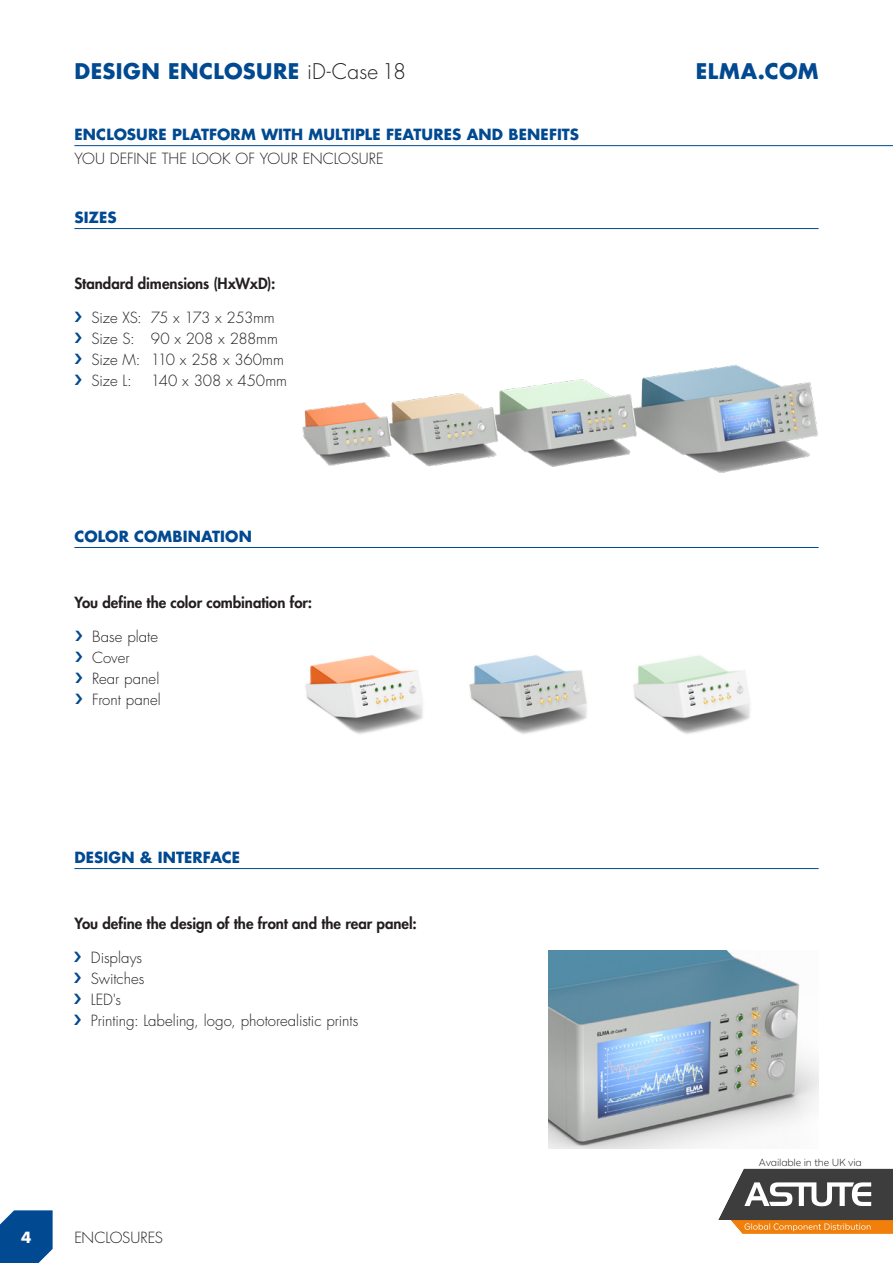
<style>
.page{position:relative;width:893px;height:1263px;background:#fff}
.page>*{position:absolute;margin:0;border:0;box-sizing:border-box;transform-origin:0 0}
.t1{font:700 21px "Futura Std";letter-spacing:.025em;color:#014990}
.t2{font:300 15px/21px "Futura Std";letter-spacing:-.005em;color:#231f20}
.t3{font:800 15px "Futura Std";color:#231f20}
.t4{font:700 15px "Futura Std";letter-spacing:.005em;color:#014990}
.t5{font:700 15px "Futura Std";color:#fff}
.t6{font:300 12px "Texta Alt";letter-spacing:-.015em;color:#221e1f}
.s1{font-weight:300;color:#231f20}
</style>
<div class="page">
<img style="left:302px;top:364px;width:516px;height:109px">
<svg style="left:0;top:1210px;width:53px;height:53px;background:#165899"></svg>
<hr style="left:74px;top:145px;width:819px;height:1px;background:#014990">
<img style="left:549px;top:950px;width:270px;height:198px">
<img style="left:469px;top:655px;width:118px;height:79px">
<hr style="left:74px;top:228px;width:745px;height:1px;background:#014990">
<hr style="left:74px;top:547px;width:745px;height:1px;background:#014990">
<hr style="left:74px;top:868px;width:745px;height:1px;background:#014990">
<img style="left:305px;top:655px;width:118px;height:79px">
<img style="left:633px;top:655px;width:117px;height:79px">
<img style="left:718px;top:1168px;width:175px;height:66px">
<h1 class="t1" style="left:74px;top:57px;width:333px">DESIGN ENCLOSURE <span class="s1">iD-Case 18</span></h1>
<p class="t4" style="left:74px;top:124px;width:506px">ENCLOSURE PLATFORM WITH MULTIPLE FEATURES AND BENEFITS</p>
<p class="t2" style="left:74px;top:148px;width:311px">YOU DEFINE THE LOOK OF YOUR ENCLOSURE</p>
<p class="t4" style="left:74px;top:207px;width:44px">SIZES</p>
<p class="t3" style="left:74px;top:274px;width:203px">Standard dimensions (HxWxD):</p>
<p class="t2" style="left:91px;top:307px;width:194px">Size XS: 75 x 173 x 253mm<br>Size S: 90 x 208 x 288mm<br>Size M: 110 x 258 x 360mm<br>Size L:</p>
<p class="t2" style="left:151px;top:370px;width:138px">140 x 308 x 450mm</p>
<p class="t4" style="left:74px;top:526px;width:179px">COLOR COMBINATION</p>
<p class="t3" style="left:74px;top:593px;width:239px">You define the color combination for:</p>
<p class="t2" style="left:92px;top:626px;width:70px">Base plate<br>Cover<br>Rear panel<br>Front panel</p>
<p class="t4" style="left:74px;top:847px;width:167px">DESIGN &amp; INTERFACE</p>
<p class="t3" style="left:74px;top:914px;width:344px">You define the design of the front and the rear panel:</p>
<p class="t2" style="left:91px;top:947px;width:269px">Displays<br>Switches<br>LED's<br>Printing: Labeling, logo, photorealistic prints</p>
<p class="t5" style="left:21px;top:1227px;width:12px">4</p>
<p class="t2" style="left:74px;top:1227px;width:90px">ENCLOSURES</p>
<h1 class="t1" style="left:696px;top:57px;width:124px">ELMA.COM</h1>
<p class="t6" style="left:759px;top:1156px;width:104px">Available in the UK via</p>
</div>
